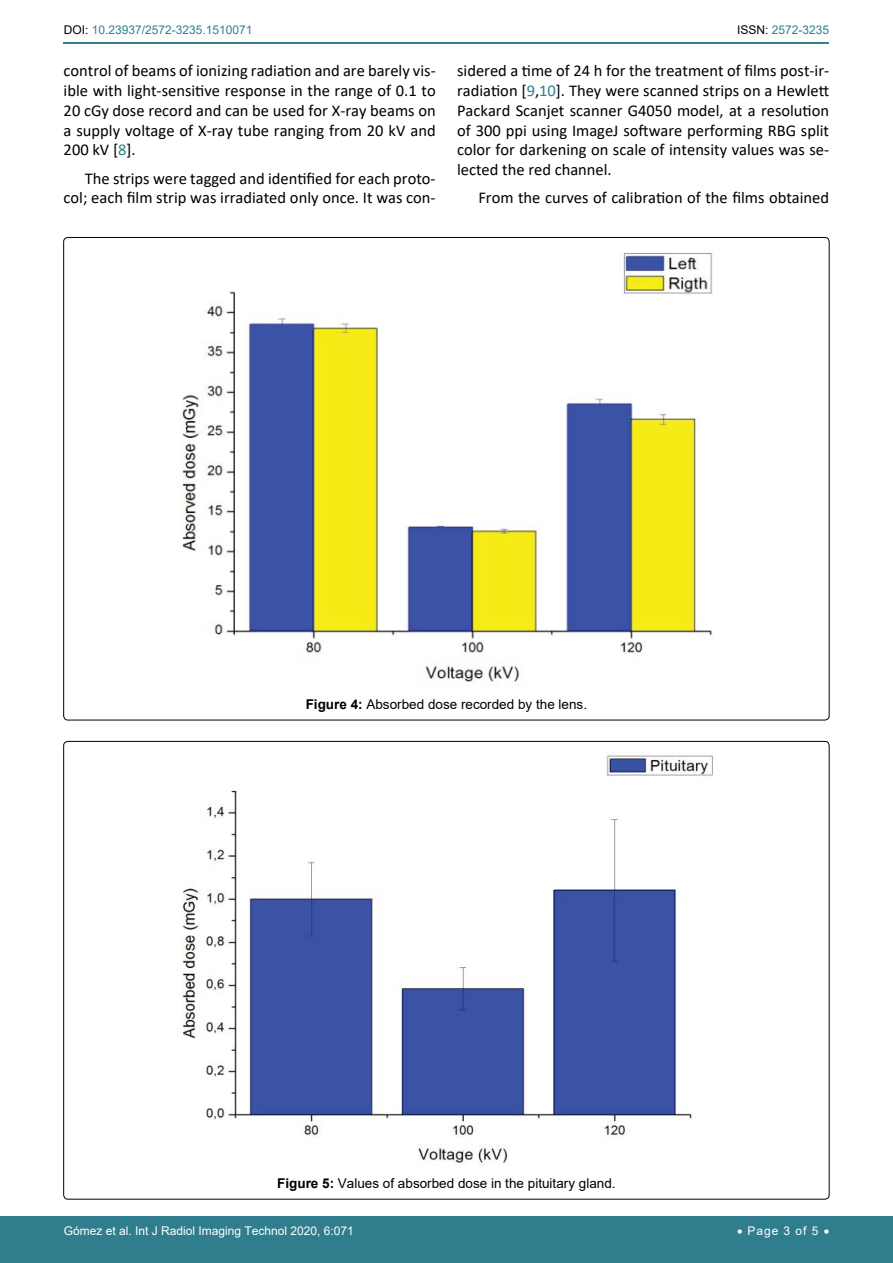
<style>
.page{position:relative;width:893px;height:1263px;background:#fff}
.page>*{position:absolute;margin:0;border:0;box-sizing:border-box;transform-origin:0 0}
.t1{font:16.5px/19.8px "Calibri";color:#000;text-align:justify}
.t2{font:13.5px "Arial";color:#000}
.t3{font:12px "Arial";color:#fff}
.t4{font:12px "Arial";color:#30808d}
.s1{color:#000}
.s2{color:#30808d}
.s3{font-weight:700}
</style>
<div class="page">
<hr style="left:64px;top:42px;width:765px;height:1px;background:#30808d">
<div style="left:0;top:1217px;width:893px;height:46px;background:#307d8d"></div>
<img style="left:182px;top:252px;width:531px;height:434px">
<img style="left:182px;top:753px;width:531px;height:412px">
<p class="t4" style="left:64px;top:22px;width:190px"><span class="s1">DOI:</span> 10.23937/2572-3235.1510071</p>
<p class="t4" style="left:737px;top:22px;width:94px"><span class="s1">ISSN:</span> 2572-3235</p>
<p class="t1" style="left:64px;top:60px;width:374px">control of beams of ionizing radiation and are barely vis&shy;ible with light-sensitive response in the range of 0.1 to 20 cGy dose record and can be used for X-ray beams on a supply voltage of X-ray tube ranging from 20 kV and 200 kV [<span class="s2">8</span>].</p>
<p class="t1" style="left:64px;top:168px;width:374px;text-align:right">The strips were tagged and identified for each proto&shy;col; each film strip was irradiated only once. It was con-</p>
<p class="t1" style="left:457px;top:60px;width:374px">sidered a time of 24 h for the treatment of films post-ir&shy;radiation [<span class="s2">9</span>,<span class="s2">10</span>]. They were scanned strips on a Hewlett Packard Scanjet scanner G4050 model, at a resolution of 300 ppi using ImageJ software performing RBG split color for darkening on scale of intensity values was se&shy;lected the red channel.</p>
<p class="t1" style="left:478px;top:188px;width:352px">From the curves of calibration of the films obtained</p>
<p class="t2" style="left:306px;top:695px;width:283px"><span class="s3">Figure 4:</span> Absorbed dose recorded by the lens.</p>
<p class="t2" style="left:277px;top:1174px;width:340px"><span class="s3">Figure 5:</span> Values of absorbed dose in the pituitary gland.</p>
<p class="t3" style="left:64px;top:1223px;width:292px">Gómez et al. Int J Radiol Imaging Technol 2020, 6:071</p>
<p class="t3" style="left:737px;top:1223px;width:94px">• Page 3 of 5 •</p>
</div>
